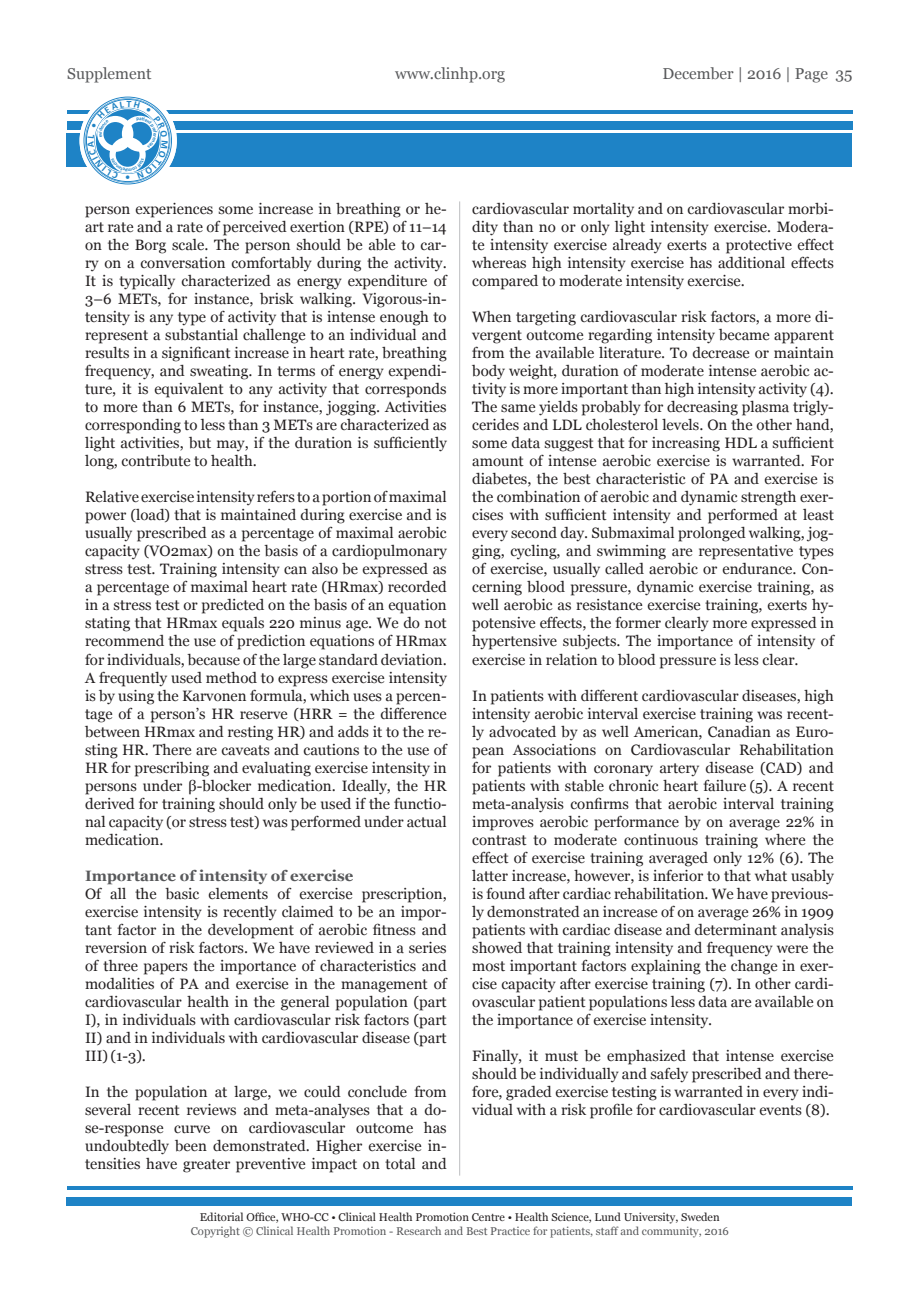
<style>
.page{position:relative;width:919px;height:1289px;background:#fff}
.page>*{position:absolute;margin:0;border:0;box-sizing:border-box;transform-origin:0 0}
.t1{font:15.75px "Georgia";color:#58595b}
.t2{font:15px/18px "Georgia";color:#231f20;text-align:justify}
.t3{font:700 15px "Georgia";color:#58595b}
.t4{font:11.25px "Georgia";color:#58595b}
.t5{font:11.25px "Georgia";color:#231f20}
</style>
<div class="page">
<div style="left:67px;top:1197px;width:785px;height:8px;background:#1e83c6"></div>
<hr style="left:67px;top:1186px;width:785px;height:3px;background:#1e83c6">
<div style="left:67px;top:133px;width:784px;height:34px;background:#1e83c6"></div>
<div style="left:67px;top:122px;width:785px;height:8px;background:#1e83c6"></div>
<hr style="left:67px;top:111px;width:785px;height:3px;background:#1e83c6">
<svg style="left:80px;top:92px;width:97px;height:97px"></svg>
<hr style="left:459px;top:201px;width:1px;height:974px;background:#bcbec0">
<svg style="left:87px;top:101px;width:81px;height:78px"></svg>
<p class="t1" style="left:67px;top:64px;width:86px">Supplement</p>
<p class="t1" style="left:395px;top:64px;width:112px">www.clinhp.org</p>
<p class="t1" style="left:662px;top:64px;width:191px">December | 2016 | Page 35</p>
<p class="t2" style="left:85px;top:200px;width:363px">person experiences some increase in breathing or he&shy;art rate and a rate of perceived exertion (RPE) of 11–14 on the Borg scale. The person should be able to car&shy;ry on a conversation comfortably during the activity.<br>It is typically characterized as energy expenditure of 3–6 METs, for instance, brisk walking. Vigorous-in&shy;tensity is any type of activity that is intense enough to represent a substantial challenge to an individual and results in a significant increase in heart rate, breathing frequency, and sweating. In terms of energy expendi&shy;ture, it is equivalent to any activity that corresponds to more than 6 METs, for instance, jogging. Activities corresponding to less than 3 METs are characterized as light activities, but may, if the duration is sufficiently long, contribute to health.</p>
<p class="t2" style="left:85px;top:488px;width:363px">Relative exercise intensity refers to a portion of maximal power (load) that is maintained during exercise and is usually prescribed as a percentage of maximal aerobic capacity (VO2max) on the basis of a cardiopulmonary stress test. Training intensity can also be expressed as a percentage of maximal heart rate (HRmax) recorded in a stress test or predicted on the basis of an equation stating that HRmax equals 220 minus age. We do not recommend the use of prediction equations of HRmax for individuals, because of the large standard deviation.<br>A frequently used method to express exercise intensity is by using the Karvonen formula, which uses a percen&shy;tage of a person’s HR reserve (HRR = the difference between HRmax and resting HR) and adds it to the re&shy;sting HR. There are caveats and cautions to the use of HR for prescribing and evaluating exercise intensity in persons under β-blocker medication. Ideally, the HR derived for training should only be used if the functio&shy;nal capacity (or stress test) was performed under actual medication.</p>
<p class="t3" style="left:85px;top:865px;width:270px">Importance of intensity of exercise</p>
<p class="t2" style="left:85px;top:884px;width:363px">Of all the basic elements of exercise prescription, exercise intensity is recently claimed to be an impor&shy;tant factor in the development of aerobic fitness and reversion of risk factors. We have reviewed in a series of three papers the importance of characteristics and modalities of PA and exercise in the management of cardiovascular health in the general population (part I), in individuals with cardiovascular risk factors (part II) and in individuals with cardiovascular disease (part III)(1-3).</p>
<p class="t2" style="left:85px;top:1082px;width:363px">In the population at large, we could conclude from several recent reviews and meta-analyses that a do&shy;se-response curve on cardiovascular outcome has undoubtedly been demonstrated. Higher exercise in&shy;tensities have greater preventive impact on total and</p>
<p class="t2" style="left:472px;top:200px;width:363px">cardiovascular mortality and on cardiovascular morbi&shy;dity than no or only light intensity exercise. Modera&shy;te intensity exercise already exerts a protective effect whereas high intensity exercise has additional effects compared to moderate intensity exercise.</p>
<p class="t2" style="left:472px;top:308px;width:363px">When targeting cardiovascular risk factors, a more di&shy;vergent outcome regarding intensity became apparent from the available literature. To decrease or maintain body weight, duration of moderate intense aerobic ac&shy;tivity is more important than high intensity activity (4).<br>The same yields probably for decreasing plasma trigly&shy;cerides and LDL cholesterol levels. On the other hand, some data suggest that for increasing HDL a sufficient amount of intense aerobic exercise is warranted. For diabetes, the best characteristic of PA and exercise is the combination of aerobic and dynamic strength exer&shy;cises with sufficient intensity and performed at least every second day. Submaximal prolonged walking, jog&shy;ging, cycling, and swimming are representative types of exercise, usually called aerobic or endurance. Con&shy;cerning blood pressure, dynamic exercise training, as well aerobic as resistance exercise training, exerts hy&shy;potensive effects, the former clearly more expressed in hypertensive subjects. The importance of intensity of exercise in relation to blood pressure is less clear.</p>
<p class="t2" style="left:472px;top:686px;width:363px">In patients with different cardiovascular diseases, high intensity aerobic interval exercise training was recent&shy;ly advocated by as well American, Canadian as Euro&shy;pean Associations on Cardiovascular Rehabilitation for patients with coronary artery disease (CAD) and patients with stable chronic heart failure (5). A recent meta-analysis confirms that aerobic interval training improves aerobic performance by on average 22% in contrast to moderate continuous training where the effect of exercise training averaged only 12% (6). The latter increase, however, is inferior to that what usably is found after cardiac rehabilitation. We have previous&shy;ly demonstrated an increase of on average 26% in 1909 patients with cardiac disease and determinant analysis showed that training intensity and frequency were the most important factors explaining the change in exer&shy;cise capacity after exercise training (7). In other cardi&shy;ovascular patient populations less data are available on the importance of exercise intensity.</p>
<p class="t2" style="left:472px;top:1046px;width:363px">Finally, it must be emphasized that intense exercise should be individually and safely prescribed and there&shy;fore, graded exercise testing is warranted in every indi&shy;vidual with a risk profile for cardiovascular events (8).</p>
<p class="t5" style="left:200px;top:1210px;width:521px">Editorial Office, WHO-CC • Clinical Health Promotion Centre • Health Science, Lund University, Sweden</p>
<p class="t4" style="left:191px;top:1223px;width:539px">Copyright © Clinical Health Promotion - Research and Best Practice for patients, staff and community, 2016</p>
</div>
